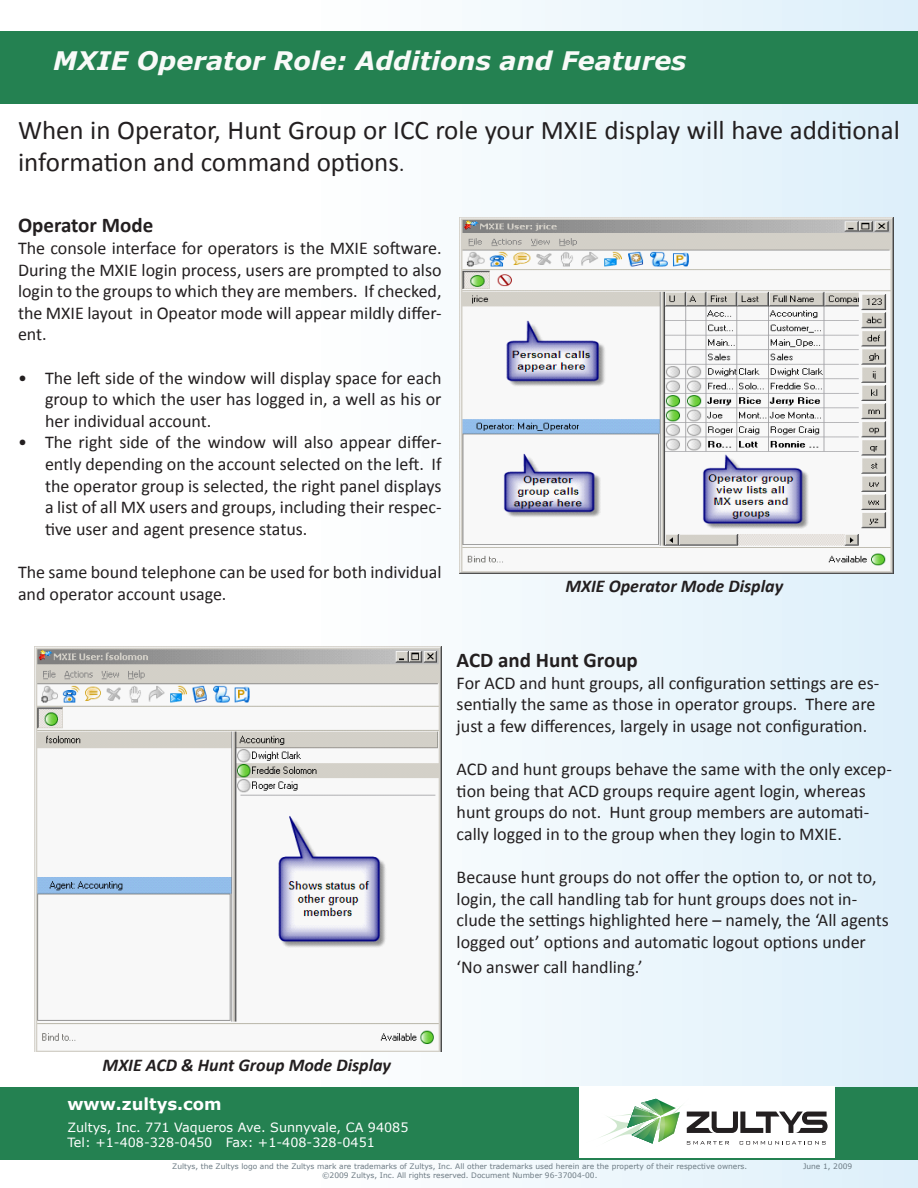
<style>
.page{position:relative;width:918px;height:1188px;background:#fff}
.page>*{position:absolute;margin:0;border:0;box-sizing:border-box;transform-origin:0 0}
.t1{font:27px/32.4px "Calibri";color:#231f20}
.t2{font:italic 700 25.5px "Verdana";color:#f8faf8}
.t3{font:700 21px "Calibri";color:#231f20}
.t4{font:18px/21.6px "Calibri";color:#231f20}
.t5{font:italic 700 18px "Calibri";color:#231f20}
.t6{font:700 16.5px "Verdana";color:#fff}
.t7{font:12.75px "Verdana";color:#fff}
.t8{font:7.5px "Verdana";color:#6c7a83}
.s1{color:#248151}
.s2{font-size:21px}
</style>
<div class="page">
<div style="left:308px;top:0;width:610px;height:1188px;background:linear-gradient(to right,#fefffe,#dceffa)"></div>
<div style="left:0;top:1087px;width:918px;height:72px;background:#248151"></div>
<div style="left:0;top:31px;width:918px;height:73px;background:#248151"></div>
<div style="left:580px;top:1086px;width:255px;height:72px;background:#fff"></div>
<svg style="left:601px;top:1098px;width:227px;height:47px"></svg>
<img style="left:459px;top:217px;width:434px;height:356px">
<img style="left:35px;top:646px;width:407px;height:406px">
<p class="t2" style="left:36px;top:44px;width:652px"><span class="s1">Z</span>MXIE Operator Role: Additions and Features</p>
<p class="t1" style="left:18px;top:113px;width:883px">When in Operator, Hunt Group or ICC role your MXIE display will have additional information and command options<span class="s2">.</span></p>
<p class="t3" style="left:18px;top:212px;width:137px">Operator Mode</p>
<p class="t4" style="left:18px;top:236px;width:425px;text-align:justify">The console interface for operators is the MXIE software.<br>During the MXIE login process, users are prompted to also login to the groups to which they are members. If checked, the MXIE layout in Opeator mode will appear mildly differ&shy;ent.</p>
<p class="t4" style="left:45px;top:366px;width:398px;text-align:justify;text-indent:-27px">• The left side of the window will display space for each group to which the user has logged in, a well as his or her individual account.</p>
<p class="t4" style="left:45px;top:431px;width:398px;text-align:justify;text-indent:-27px">• The right side of the window will also appear differ&shy;ently depending on the account selected on the left. If the operator group is selected, the right panel displays a list of all MX users and groups, including their respec&shy;tive user and agent presence status.</p>
<p class="t4" style="left:18px;top:560px;width:425px">The same bound telephone can be used for both individual and operator account usage.</p>
<p class="t5" style="left:565px;top:575px;width:219px">MXIE Operator Mode Display</p>
<p class="t3" style="left:457px;top:647px;width:183px">ACD and Hunt Group</p>
<p class="t4" style="left:457px;top:671px;width:424px">For ACD and hunt groups, all configuration settings are es&shy;sentially the same as those in operator groups. There are just a few differences, largely in usage not configuration.</p>
<p class="t4" style="left:457px;top:757px;width:437px">ACD and hunt groups behave the same with the only excep&shy;tion being that ACD groups require agent login, whereas hunt groups do not. Hunt group members are automati&shy;cally logged in to the group when they login to MXIE.</p>
<p class="t4" style="left:457px;top:865px;width:434px">Because hunt groups do not offer the option to, or not to, login, the call handling tab for hunt groups does not in&shy;clude the settings highlighted here – namely, the ‘All agents logged out’ options and automatic logout options under</p>
<p class="t4" style="left:457px;top:955px;width:188px">‘No answer call handling.’</p>
<p class="t5" style="left:103px;top:1054px;width:290px">MXIE ACD &amp; Hunt Group Mode Display</p>
<p class="t6" style="left:68px;top:1093px;width:156px">www.zultys.com</p>
<p class="t7" style="left:68px;top:1119px;width:342px">Zultys, Inc. 771 Vaqueros Ave. Sunnyvale, CA 94085</p>
<p class="t7" style="left:68px;top:1134px;width:309px">Tel: +1-408-328-0450 Fax: +1-408-328-0451</p>
<p class="t8" style="left:172px;top:1162px;width:576px">Zultys, the Zultys logo and the Zultys mark are trademarks of Zultys, Inc. All other trademarks used herein are the property of their respective owners.</p>
<p class="t8" style="left:322px;top:1171px;width:277px">©2009 Zultys, Inc. All rights reserved. Document Number 96-37004-00.</p>
<p class="t8" style="left:803px;top:1162px;width:51px">June 1, 2009</p>
</div>
